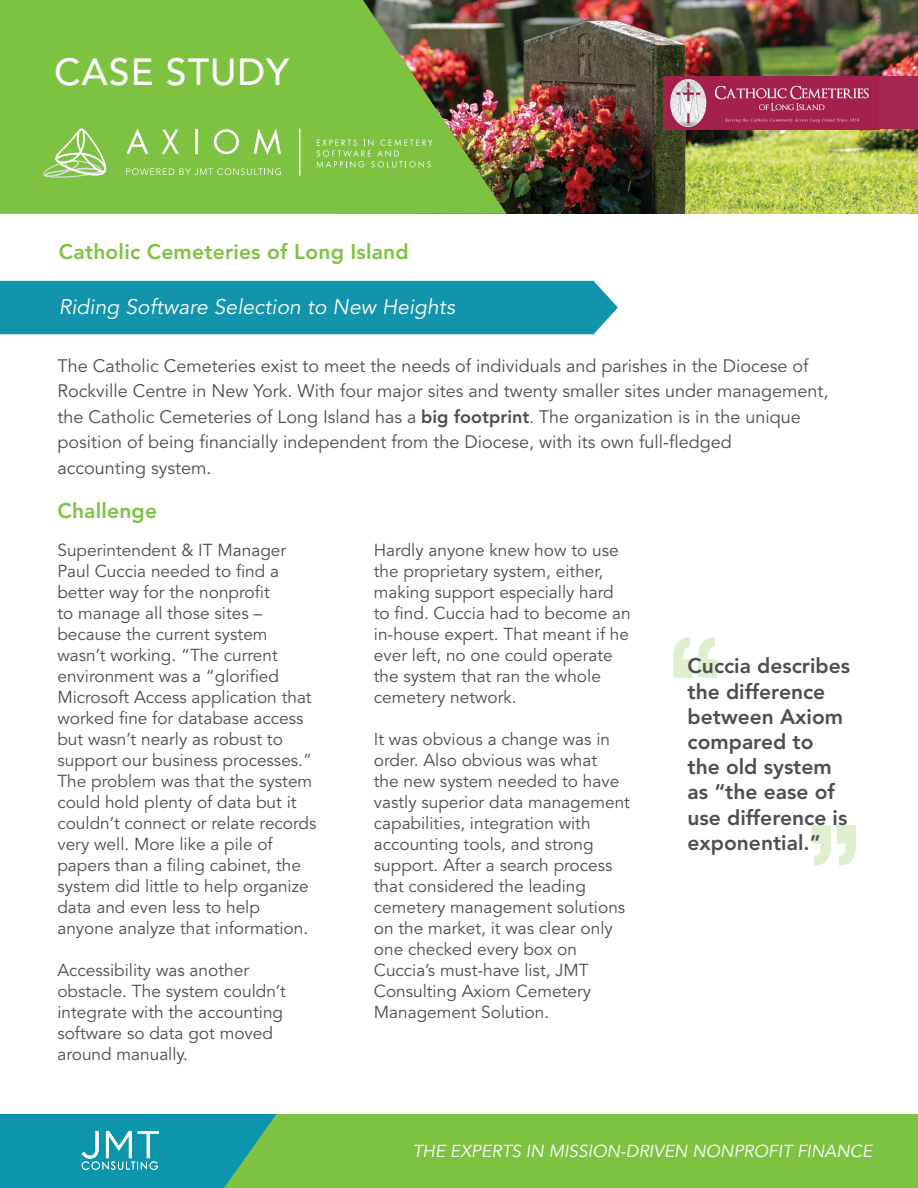
<style>
.page{position:relative;width:918px;height:1188px;background:#fff}
.page>*{position:absolute;margin:0;border:0;box-sizing:border-box;transform-origin:0 0}
.t1{font:500 37.5px "Avenir LT Std";letter-spacing:.025em;color:#fff}
.t2{font:800 21px/25.2px "Avenir LT Std";color:#4e4e4e}
.t3{font:800 21px "Avenir LT Std";letter-spacing:.01em;color:#7ec242}
.t4{font:italic 21px "Avenir LT Std";letter-spacing:.005em;color:#fff}
.t5{font:18px/25.5px "Avenir LT Std";color:#4e4e4e}
.t6{font:17.25px/21px "Avenir LT Std";color:#4e4e4e}
.t7{font:italic 17.25px "Avenir LT Std";color:#fff}
.s1{font-weight:800}
.s2{font-weight:300}
</style>
<div class="page">
<img style="left:507px;top:0;width:411px;height:214px">
<svg style="left:0;top:0;width:507px;height:214px;fill:#7ec242"></svg>
<div style="left:0;top:281px;width:618px;height:53px;background:#1294ad"></div>
<div style="left:0;top:1114px;width:918px;height:74px;background:#7ec242"></div>
<img style="left:663px;top:77px;width:216px;height:52px">
<div style="left:879px;top:77px;width:39px;height:52px;background:#a62551"></div>
<svg style="left:0;top:1114px;width:276px;height:74px"></svg>
<svg style="left:673px;top:637px;width:44px;height:41px"></svg>
<svg style="left:812px;top:825px;width:44px;height:41px"></svg>
<svg style="left:43px;top:129px;width:63px;height:49px"></svg>
<svg style="left:126px;top:129px;width:22px;height:25px"></svg>
<svg style="left:162px;top:130px;width:17px;height:24px"></svg>
<hr style="left:195px;top:130px;width:2px;height:24px;background:#fff">
<svg style="left:214px;top:129px;width:25px;height:25px"></svg>
<svg style="left:254px;top:128px;width:27px;height:27px"></svg>
<svg style="left:126px;top:168px;width:48px;height:7px"></svg>
<svg style="left:180px;top:168px;width:101px;height:7px"></svg>
<hr style="left:299px;top:129px;width:1px;height:47px;background:#fff">
<svg style="left:316px;top:139px;width:117px;height:29px"></svg>
<p class="t1" style="left:54px;top:51px;width:236px">CASE STUDY</p>
<p class="t3" style="left:59px;top:239px;width:351px">Catholic Cemeteries of Long Island</p>
<p class="t4" style="left:59px;top:294px;width:398px">Riding Software Selection to New Heights</p>
<p class="t5" style="left:57px;top:353px;width:773px">The Catholic Cemeteries exist to meet the needs of individuals and parishes in the Diocese of Rockville Centre in New York. With four major sites and twenty smaller sites under management, the Catholic Cemeteries of Long Island has a <span class="s1">big footprint</span><span class="s2">.</span> The organization is in the unique position of being financially independent from the Diocese, with its own full-fledged</p>
<p class="t5" style="left:57px;top:455px;width:156px">accounting system.</p>
<p class="t3" style="left:57px;top:499px;width:101px">Challenge</p>
<p class="t6" style="left:57px;top:540px;width:261px">Superintendent &amp; IT Manager<br>Paul Cuccia needed to find a better way for the nonprofit<br>to manage all those sites – because the current system wasn’t working. “The current environment was a “glorified<br>Microsoft Access application that worked fine for database access but wasn’t nearly as robust to support our business processes.”<br>The problem was that the system could hold plenty of data but it couldn’t connect or relate records very well. More like a pile of papers than a filing cabinet, the system did little to help organize data and even less to help anyone analyze that information.</p>
<p class="t6" style="left:57px;top:960px;width:230px">Accessibility was another obstacle. The system couldn’t integrate with the accounting software so data got moved around manually.</p>
<p class="t6" style="left:374px;top:540px;width:258px">Hardly anyone knew how to use the proprietary system, either, making support especially hard to find. Cuccia had to become an in-house expert. That meant if he ever left, no one could operate the system that ran the whole cemetery network.</p>
<p class="t6" style="left:374px;top:729px;width:258px">It was obvious a change was in order. Also obvious was what<br>the new system needed to have vastly superior data management capabilities, integration with accounting tools, and strong support. After a search process that considered the leading cemetery management solutions on the market, it was clear only one checked every box on<br>Cuccia’s must-have list, JMT<br>Consulting Axiom Cemetery<br>Management Solution.</p>
<p class="t2" style="left:688px;top:653px;width:164px">Cuccia describes the difference between Axiom compared to the old system as “the ease of use difference is exponential.”</p>
<p class="t7" style="left:413px;top:1141px;width:461px">THE EXPERTS IN MISSION-DRIVEN NONPROFIT FINANCE</p>
</div>
